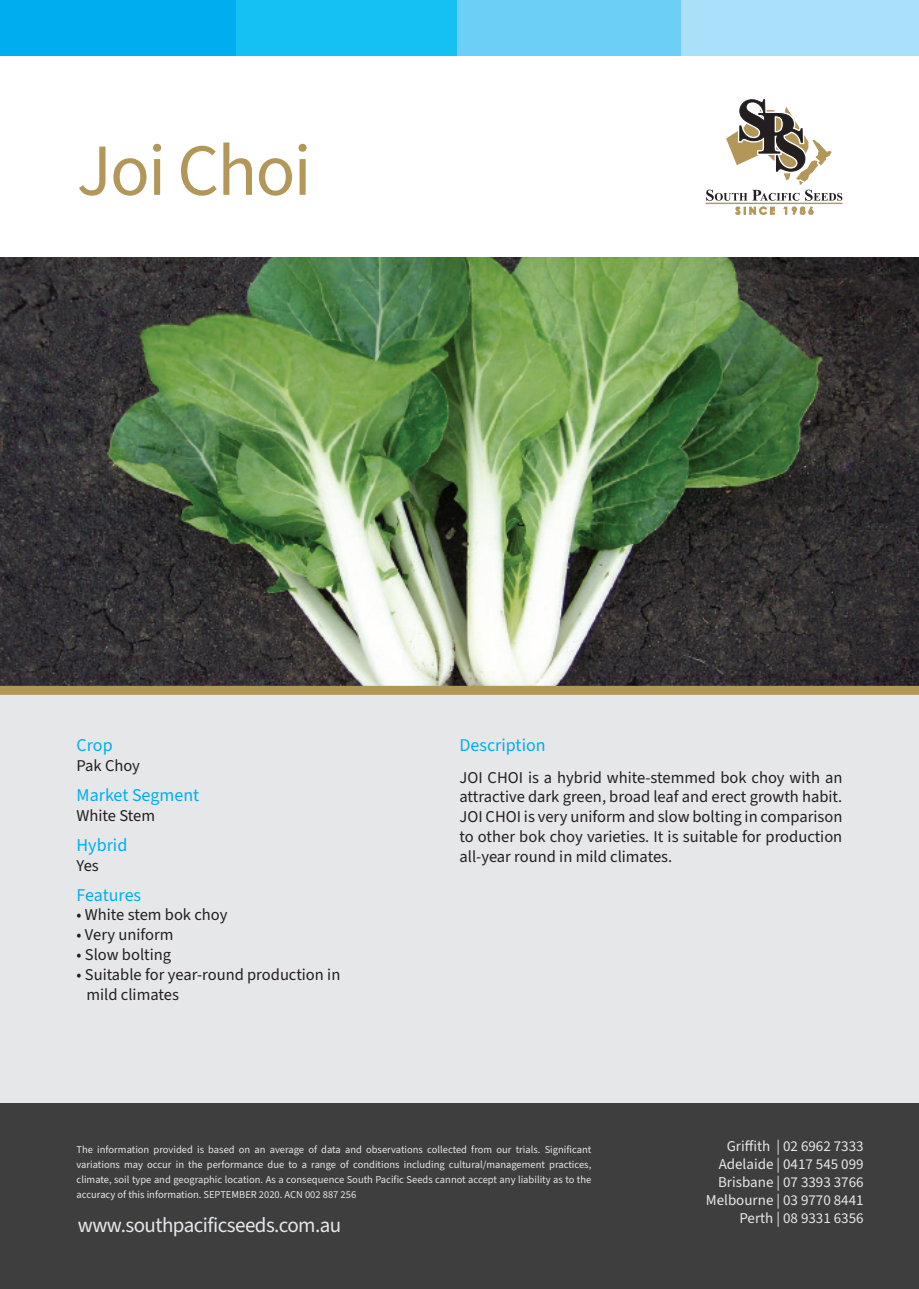
<style>
.page{position:relative;width:919px;height:1289px;background:#fff}
.page>*{position:absolute;margin:0;border:0;box-sizing:border-box;transform-origin:0 0}
.t1{font:73.5px "Source Sans 3";letter-spacing:-.025em;color:#b39758}
.t2{font:21px "Source Sans 3";letter-spacing:-.025em;color:#e6e7e9}
.t3{font:18px "Source Sans 3";color:#00aeef}
.t4{font:16.5px/19.8px "Source Sans 3";color:#231f20;text-align:justify}
.t5{font:15px "Source Sans 3";color:#e6e7e9}
.t6{font:10.5px/15px "Source Sans 3";color:#e6e7e9;text-align:justify}
</style>
<div class="page">
<img style="left:0;top:257px;width:918px;height:429px">
<div style="left:0;top:690px;width:918px;height:413px;background:#e6e7e9"></div>
<div style="left:0;top:1103px;width:918px;height:185px;background:#3e3e3f"></div>
<div style="left:0;top:0;width:236px;height:55px;background:#00aeef"></div>
<div style="left:236px;top:0;width:224px;height:55px;background:#15c0f2"></div>
<div style="left:457px;top:0;width:224px;height:55px;background:#6bcff6"></div>
<div style="left:681px;top:0;width:237px;height:55px;background:#aae0f9"></div>
<hr style="left:705px;top:203px;width:137px;height:1px;background:#b39758">
<svg style="left:735px;top:207px;width:39px;height:7px"></svg>
<svg style="left:792px;top:207px;width:21px;height:7px"></svg>
<svg style="left:706px;top:99px;width:136px;height:102px"></svg>
<div style="left:0;top:686px;width:918px;height:9px;background:#b39758"></div>
<p class="t1" style="left:77px;top:121px;width:236px">Joi Choi</p>
<p class="t3" style="left:77px;top:733px;width:38px">Crop</p>
<p class="t4" style="left:77px;top:756px;width:65px">Pak Choy</p>
<p class="t3" style="left:77px;top:783px;width:124px">Market Segment</p>
<p class="t4" style="left:77px;top:806px;width:80px">White Stem</p>
<p class="t3" style="left:77px;top:832px;width:52px">Hybrid</p>
<p class="t4" style="left:77px;top:855px;width:24px">Yes</p>
<p class="t3" style="left:77px;top:882px;width:66px">Features</p>
<p class="t4" style="left:77px;top:905px;width:152px">• White stem bok choy</p>
<p class="t4" style="left:77px;top:925px;width:98px">• Very uniform</p>
<p class="t4" style="left:77px;top:945px;width:96px">• Slow bolting</p>
<p class="t4" style="left:77px;top:965px;width:265px">• Suitable for year-round production in</p>
<p class="t4" style="left:86px;top:984px;width:94px">mild climates</p>
<p class="t3" style="left:459px;top:733px;width:88px">Description</p>
<p class="t4" style="left:459px;top:767px;width:384px">JOI CHOI is a hybrid white-stemmed bok choy with an attractive dark green, broad leaf and erect growth habit.<br>JOI CHOI is very uniform and slow bolting in comparison to other bok choy varieties. It is suitable for production all-year round in mild climates.</p>
<p class="t6" style="left:77px;top:1142px;width:516px">The information provided is based on an average of data and observations collected from our trials. Significant variations may occur in the performance due to a range of conditions including cultural/management practices, climate, soil type and geographic location. As a consequence South Pacific Seeds cannot accept any liability as to the accuracy of this information. SEPTEMBER 2020. ACN 002 887 256</p>
<p class="t2" style="left:78px;top:1211px;width:265px">www.southpacificseeds.com.au</p>
<p class="t5" style="left:726px;top:1136px;width:138px">Griffith | 02 6962 7333</p>
<p class="t5" style="left:718px;top:1154px;width:146px">Adelaide | 0417 545 099</p>
<p class="t5" style="left:718px;top:1172px;width:147px">Brisbane | 07 3393 3766</p>
<p class="t5" style="left:705px;top:1190px;width:159px">Melbourne | 03 9770 8441</p>
<p class="t5" style="left:739px;top:1208px;width:126px">Perth | 08 9331 6356</p>
</div>
